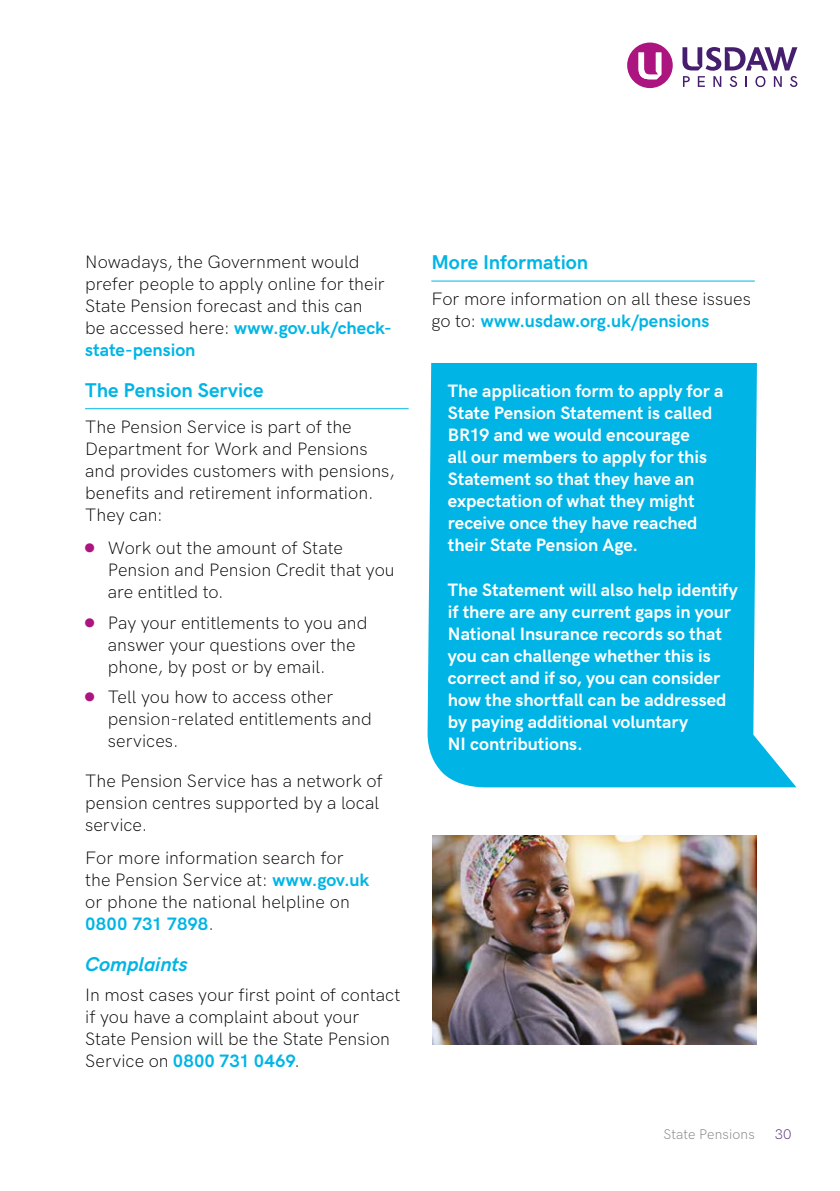
<style>
.page{position:relative;width:840px;height:1191px;background:#fff}
.page>*{position:absolute;margin:0;border:0;box-sizing:border-box;transform-origin:0 0}
.t1{font:700 20px "HK Grotesk";color:#00b5e5}
.t2{font:italic 700 20px "HK Grotesk";letter-spacing:-.005em;color:#00b5e5}
.t3{font:300 18px/22px "HK Grotesk";letter-spacing:.005em;color:#000}
.t4{font:700 18px/22px "HK Grotesk";color:#fff}
.t5{font:300 14px "HK Grotesk";letter-spacing:.015em;color:#7b7c80}
.t6{font:300 14px "HK Grotesk";color:#461e6e}
.s1{font-weight:700;color:#00b5e5}
</style>
<div class="page">
<hr style="left:85px;top:408px;width:323px;height:1px;background:#00b5e5">
<hr style="left:431px;top:280px;width:323px;height:1px;background:#00b5e5">
<img style="left:432px;top:835px;width:323px;height:210px">
<svg style="left:427px;top:363px;width:369px;height:424px;background:#1dbde7"></svg>
<svg style="left:627px;top:43px;width:45px;height:45px"></svg>
<svg style="left:682px;top:47px;width:115px;height:40px"></svg>
<p class="t3" style="left:85px;top:249px;width:308px">Nowadays, the Government would prefer people to apply online for their<br>State Pension forecast and this can<br>be accessed here: <span class="s1">www.gov.uk/check&shy;state-pension</span></p>
<p class="t1" style="left:85px;top:375px;width:180px">The Pension Service</p>
<p class="t3" style="left:85px;top:414px;width:311px">The Pension Service is part of the<br>Department for Work and Pensions and provides customers with pensions, benefits and retirement information.<br>They can:</p>
<p class="t3" style="left:108px;top:536px;width:288px">Work out the amount of State<br>Pension and Pension Credit that you are entitled to.</p>
<p class="t3" style="left:108px;top:610px;width:261px">Pay your entitlements to you and answer your questions over the phone, by post or by email.</p>
<p class="t3" style="left:108px;top:685px;width:265px">Tell you how to access other pension-related entitlements and services.</p>
<p class="t3" style="left:85px;top:768px;width:299px">The Pension Service has a network of pension centres supported by a local service.</p>
<p class="t3" style="left:85px;top:845px;width:286px">For more information search for the Pension Service at: <span class="s1">www.gov.uk </span>or phone the national helpline on<br><span class="s1">0800 731 7898</span>.</p>
<p class="t2" style="left:85px;top:949px;width:104px">Complaints</p>
<p class="t3" style="left:85px;top:983px;width:316px">In most cases your first point of contact if you have a complaint about your State Pension will be the State Pension Service on <span class="s1">0800 731 0469</span>.</p>
<p class="t1" style="left:431px;top:247px;width:158px">More Information</p>
<p class="t3" style="left:431px;top:287px;width:321px">For more information on all these issues go to: <span class="s1">www.usdaw.org.uk/pensions</span></p>
<p class="t4" style="left:447px;top:379px;width:277px">The application form to apply for a<br>State Pension Statement is called<br>BR19 and we would encourage<br>all our members to apply for this<br>Statement so that they have an expectation of what they might receive once they have reached their State Pension Age.</p>
<p class="t4" style="left:447px;top:577px;width:291px">The Statement will also help identify if there are any current gaps in your<br>National Insurance records so that you can challenge whether this is correct and if so, you can consider how the shortfall can be addressed by paying additional voluntary<br>NI contributions.</p>
<p class="t5" style="left:663px;top:1123px;width:93px">State Pensions</p>
<p class="t6" style="left:774px;top:1123px;width:18px">30</p>
</div>
